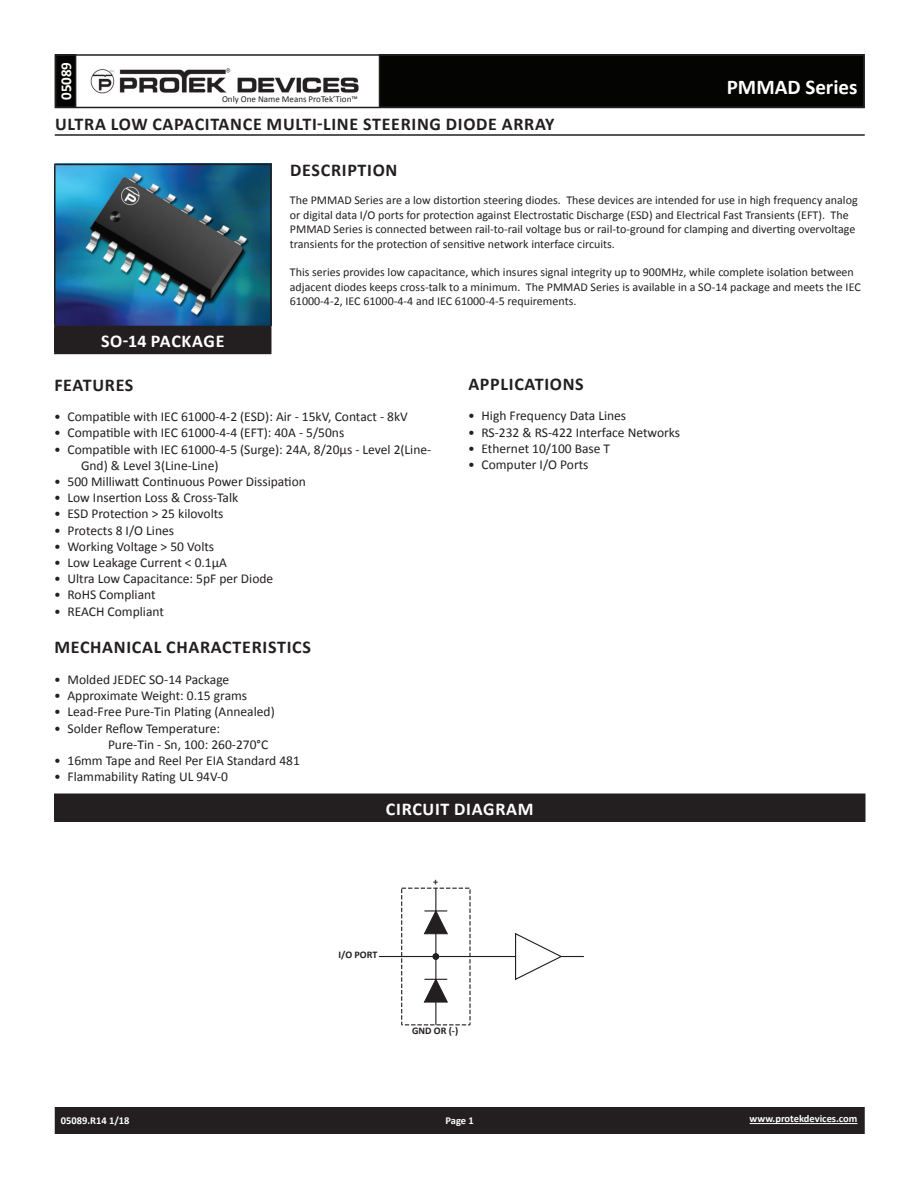
<style>
.page{position:relative;width:918px;height:1188px;background:#fff}
.page>*{position:absolute;margin:0;border:0;box-sizing:border-box;transform-origin:0 0}
.t1{font:700 21px "Calibri";color:#fff}
.t2{font:700 18px "Calibri";letter-spacing:.04em;color:#231f20}
.t3{font:700 18px "Calibri";letter-spacing:.04em;color:#fff}
.t4{font:700 15px "Calibri";color:#fff}
.t5{font:13.5px/16.2px "Calibri";color:#231f20}
.t6{font:12px/14.4px "Calibri";color:#231f20}
.t7{font:700 10.5px "Calibri";color:#fff}
.t8{font:700 10.2px "Calibri";color:#231f20}
.t9{font:9px "Calibri";color:#231f20}
</style>
<div class="page">
<div style="left:56px;top:1108px;width:808px;height:25px;background:#231f20"></div>
<div style="left:55px;top:1107px;width:810px;height:27px;border:2px solid #231f20"></div>
<div style="left:56px;top:55px;width:20px;height:52px;background:#040503"></div>
<div style="left:55px;top:54px;width:21px;height:54px;border:2px solid #231f20"></div>
<div style="left:380px;top:55px;width:484px;height:52px;background:#040503"></div>
<div style="left:55px;top:54px;width:810px;height:54px;border:2px solid #231f20"></div>
<img style="left:90px;top:68px;width:269px;height:26px">
<hr style="left:750px;top:1123px;width:107px;height:1px;background:#fff">
<hr style="left:55px;top:134px;width:810px;height:2px;background:#231f20">
<div style="left:55px;top:794px;width:810px;height:27px;background:#231f20"></div>
<hr style="left:54px;top:794px;width:812px;height:1px;background:#231f20">
<hr style="left:54px;top:795px;width:2px;height:25px;background:#231f20">
<hr style="left:864px;top:795px;width:2px;height:25px;background:#231f20">
<hr style="left:54px;top:820px;width:812px;height:2px;background:#231f20">
<img style="left:56px;top:165px;width:214px;height:161px">
<div style="left:55px;top:326px;width:216px;height:27px;background:#231f20"></div>
<hr style="left:54px;top:164px;width:218px;height:1px;background:#231f20">
<hr style="left:54px;top:165px;width:2px;height:161px;background:#231f20">
<hr style="left:270px;top:165px;width:2px;height:161px;background:#231f20">
<hr style="left:54px;top:326px;width:218px;height:1px;background:#231f20">
<hr style="left:54px;top:327px;width:2px;height:26px;background:#231f20">
<hr style="left:270px;top:327px;width:2px;height:26px;background:#231f20">
<hr style="left:54px;top:353px;width:218px;height:1px;background:#231f20">
<hr style="left:379px;top:956px;width:137px;height:1px;background:#231f20">
<svg style="left:514px;top:933px;width:70px;height:47px"></svg>
<svg style="left:401px;top:888px;width:70px;height:137px"></svg>
<p class="t4" style="left:56px;top:100px;width:40px;rotate:-90deg">05089</p>
<p class="t9" style="left:222px;top:93px;width:137px">Only One Name Means ProTek’Tion™</p>
<h1 class="t1" style="left:727px;top:74px;width:132px">PMMAD Series</h1>
<h2 class="t2" style="left:55px;top:112px;width:501px">ULTRA LOW CAPACITANCE MULTI-LINE STEERING DIODE ARRAY</h2>
<h2 class="t2" style="left:290px;top:158px;width:109px">DESCRIPTION</h2>
<p class="t6" style="left:290px;top:193px;width:569px">The PMMAD Series are a low distortion steering diodes. These devices are intended for use in high frequency analog or digital data I/O ports for protection against Electrostatic Discharge (ESD) and Electrical Fast Transients (EFT). The PMMAD Series is connected between rail-to-rail voltage bus or rail-to-ground for clamping and diverting overvoltage transients for the protection of sensitive network interface circuits.</p>
<p class="t6" style="left:290px;top:265px;width:572px">This series provides low capacitance, which insures signal integrity up to 900MHz, while complete isolation between adjacent diodes keeps cross-talk to a minimum. The PMMAD Series is available in a SO-14 package and meets the IEC<br>61000-4-2, IEC 61000-4-4 and IEC 61000-4-5 requirements.</p>
<h2 class="t3" style="left:101px;top:329px;width:125px">SO-14 PACKAGE</h2>
<h2 class="t2" style="left:54px;top:373px;width:81px">FEATURES</h2>
<p class="t5" style="left:54px;top:409px;width:355px">• Compatible with IEC 61000-4-2 (ESD): Air - 15kV, Contact - 8kV</p>
<p class="t5" style="left:54px;top:425px;width:292px">• Compatible with IEC 61000-4-4 (EFT): 40A - 5/50ns</p>
<p class="t5" style="left:81px;top:441px;width:352px;text-indent:-27px">• Compatible with IEC 61000-4-5 (Surge): 24A, 8/20µs - Level 2(Line-<br>Gnd) &amp; Level 3(Line-Line)</p>
<p class="t5" style="left:54px;top:473px;width:253px">• 500 Milliwatt Continuous Power Dissipation</p>
<p class="t5" style="left:54px;top:490px;width:186px">• Low Insertion Loss &amp; Cross-Talk</p>
<p class="t5" style="left:54px;top:506px;width:171px">• ESD Protection &gt; 25 kilovolts</p>
<p class="t5" style="left:54px;top:522px;width:122px">• Protects 8 I/O Lines</p>
<p class="t5" style="left:54px;top:538px;width:162px">• Working Voltage &gt; 50 Volts</p>
<p class="t5" style="left:54px;top:554px;width:175px">• Low Leakage Current &lt; 0.1µA</p>
<p class="t5" style="left:54px;top:571px;width:221px">• Ultra Low Capacitance: 5pF per Diode</p>
<p class="t5" style="left:54px;top:587px;width:103px">• RoHS Compliant</p>
<p class="t5" style="left:54px;top:603px;width:111px">• REACH Compliant</p>
<h2 class="t2" style="left:54px;top:636px;width:258px">MECHANICAL CHARACTERISTICS</h2>
<p class="t5" style="left:54px;top:671px;width:177px">• Molded JEDEC SO-14 Package</p>
<p class="t5" style="left:54px;top:688px;width:195px">• Approximate Weight: 0.15 grams</p>
<p class="t5" style="left:54px;top:704px;width:222px">• Lead-Free Pure-Tin Plating (Annealed)</p>
<p class="t5" style="left:108px;top:720px;width:162px;text-indent:-54px">• Solder Reflow Temperature:<br>Pure-Tin - Sn, 100: 260-270°C</p>
<p class="t5" style="left:54px;top:752px;width:247px">• 16mm Tape and Reel Per EIA Standard 481</p>
<p class="t5" style="left:54px;top:769px;width:176px">• Flammability Rating UL 94V-0</p>
<h2 class="t2" style="left:468px;top:372px;width:117px">APPLICATIONS</h2>
<p class="t5" style="left:468px;top:408px;width:160px">• High Frequency Data Lines</p>
<p class="t5" style="left:468px;top:424px;width:214px">• RS-232 &amp; RS-422 Interface Networks</p>
<p class="t5" style="left:468px;top:440px;width:144px">• Ethernet 10/100 Base T</p>
<p class="t5" style="left:468px;top:457px;width:122px">• Computer I/O Ports</p>
<h2 class="t3" style="left:386px;top:797px;width:149px">CIRCUIT DIAGRAM</h2>
<p class="t8" style="left:338px;top:948px;width:41px">I/O PORT</p>
<p class="t8" style="left:433px;top:875px;width:7px">+</p>
<p class="t8" style="left:412px;top:1024px;width:48px">GND OR (-)</p>
<p class="t7" style="left:61px;top:1114px;width:70px">05089.R14 1/18</p>
<p class="t7" style="left:446px;top:1114px;width:30px">Page 1</p>
<p class="t7" style="left:750px;top:1112px;width:109px">www.protekdevices.com</p>
</div>
